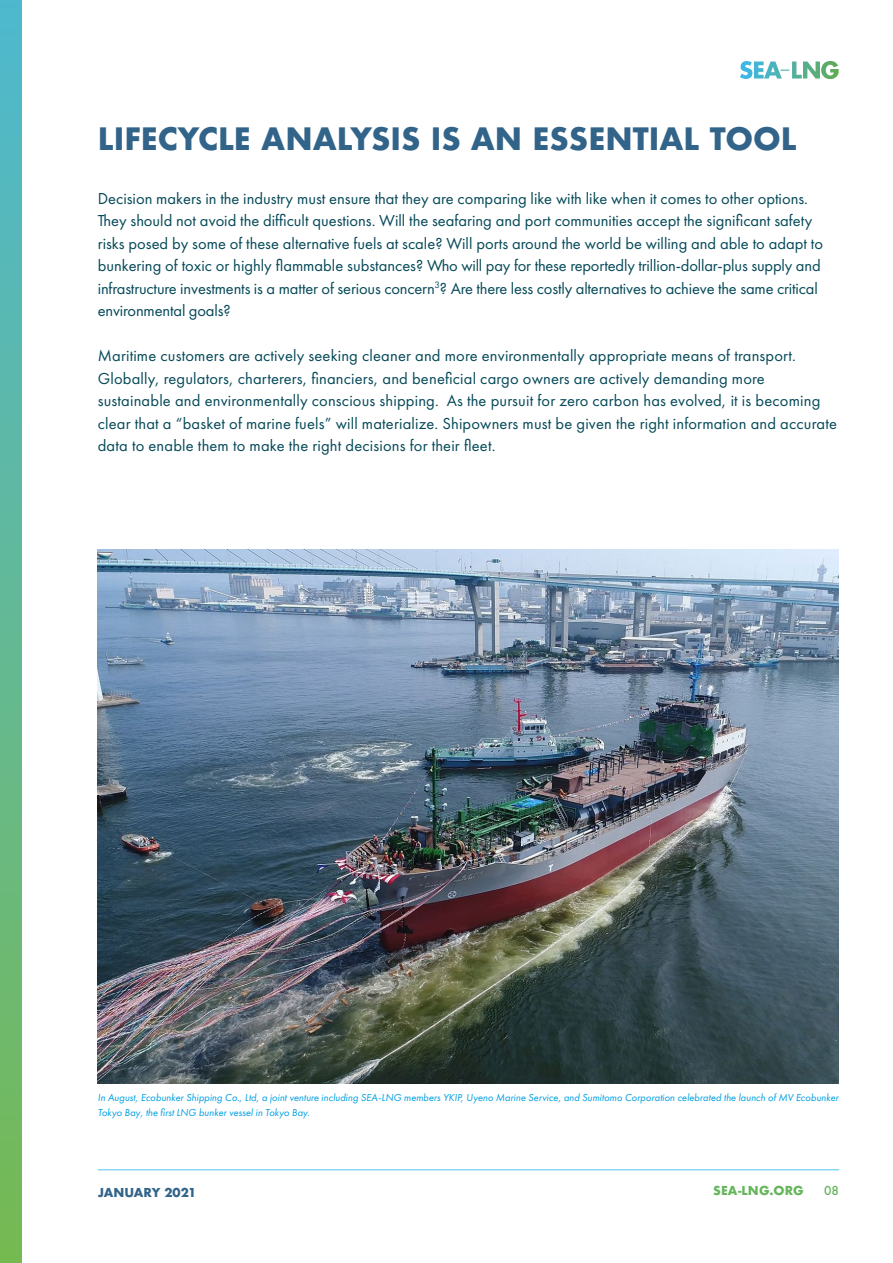
<style>
.page{position:relative;width:893px;height:1263px;background:#fff}
.page>*{position:absolute;margin:0;border:0;box-sizing:border-box;transform-origin:0 0}
.t1{font:700 30px "Futura";color:#32648a}
.t2{font:16.5px/22.5px "Futura PT";color:#054958}
.t3{font:700 12px "Futura";color:#32648a}
.t4{font:700 12px "Futura";color:#65b65a}
.t5{font:500 12px "Futura";color:#65b65a}
.t6{font:italic 10.5px/15px "Futura PT";color:#009fe3}
</style>
<div class="page">
<svg style="left:740px;top:61px;width:99px;height:18px"></svg>
<div style="left:0;top:0;width:21px;height:1263px;background:linear-gradient(to bottom,#4fb8d2,#76b954)"></div>
<hr style="left:98px;top:1169px;width:741px;height:1px;background:#52c3f0">
<img style="left:98px;top:550px;width:741px;height:533px">
<p class="t1" style="left:98px;top:117px;width:701px">LIFECYCLE ANALYSIS IS AN ESSENTIAL TOOL</p>
<p class="t2" style="left:98px;top:187px;width:727px">Decision makers in the industry must ensure that they are comparing like with like when it comes to other options.<br>They should not avoid the difficult questions. Will the seafaring and port communities accept the significant safety risks posed by some of these alternative fuels at scale? Will ports around the world be willing and able to adapt to bunkering of toxic or highly flammable substances? Who will pay for these reportedly trillion-dollar-plus supply and infrastructure investments is a matter of serious concern<sup>3</sup>? Are there less costly alternatives to achieve the same critical environmental goals?</p>
<p class="t2" style="left:98px;top:345px;width:741px">Maritime customers are actively seeking cleaner and more environmentally appropriate means of transport.<br>Globally, regulators, charterers, financiers, and beneficial cargo owners are actively demanding more sustainable and environmentally conscious shipping. As the pursuit for zero carbon has evolved, it is becoming clear that a “basket of marine fuels” will materialize. Shipowners must be given the right information and accurate data to enable them to make the right decisions for their fleet.</p>
<p class="t6" style="left:98px;top:1090px;width:742px">In August, Ecobunker Shipping Co., Ltd, a joint venture including SEA-LNG members YKIP, Uyeno Marine Service, and Sumitomo Corporation celebrated the launch of MV Ecobunker<br>Tokyo Bay, the first LNG bunker vessel in Tokyo Bay.</p>
<p class="t3" style="left:98px;top:1184px;width:100px">JANUARY 2021</p>
<p class="t4" style="left:713px;top:1182px;width:92px">SEA-LNG.ORG</p>
<p class="t5" style="left:824px;top:1182px;width:16px">08</p>
</div>
